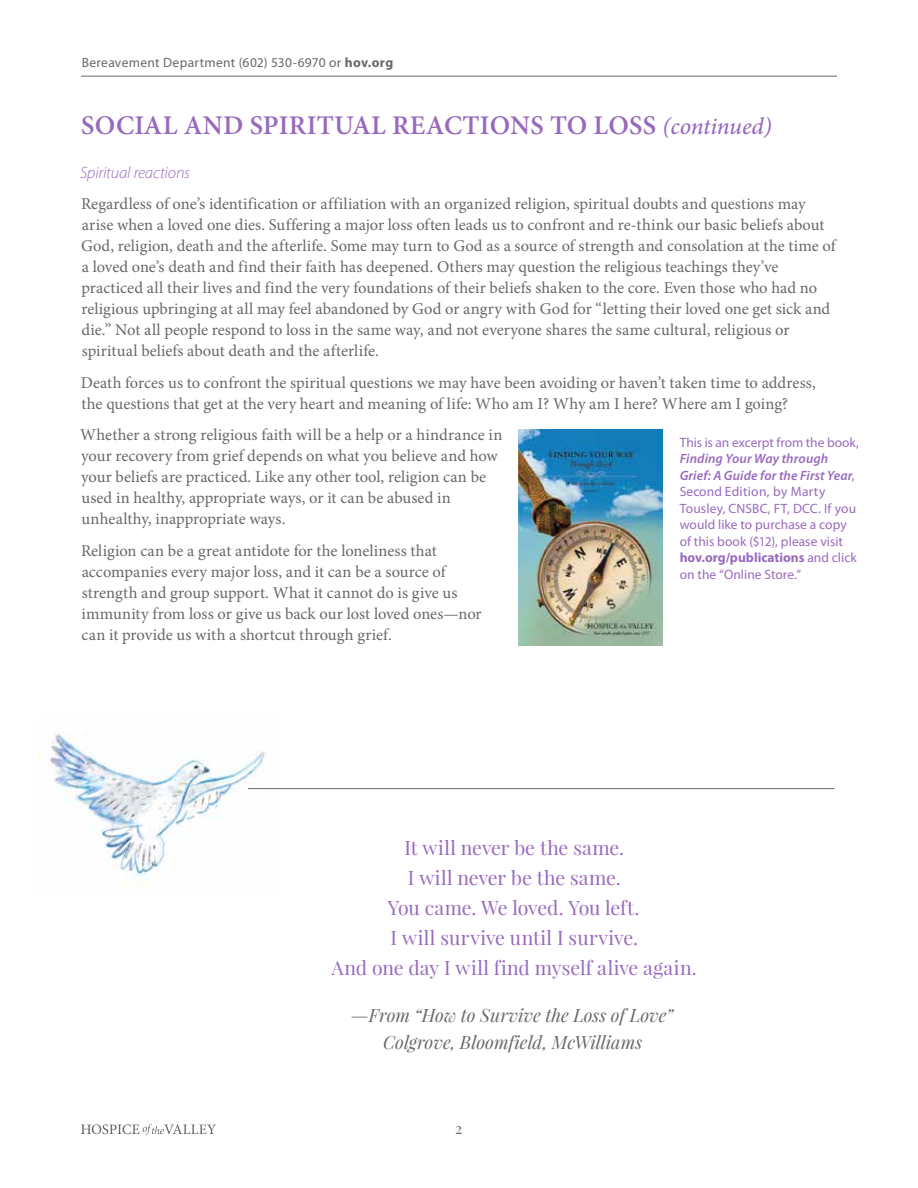
<style>
.page{position:relative;width:918px;height:1188px;background:#fff}
.page>*{position:absolute;margin:0;border:0;box-sizing:border-box;transform-origin:0 0}
.t1{font:600 27px "Minion Pro";letter-spacing:.01em;color:#986abd}
.t2{font:19.5px/30px "Playfair Display";color:#986abd;text-align:center}
.t3{font:italic 18px/27px "Playfair Display";color:#696867;text-align:center}
.t4{font:16.5px/21px "Minion Pro";color:#696867}
.t5{font:italic 300 16.5px "Myriad Pro";letter-spacing:-.01em;color:#986abd}
.t6{font:15px "Playfair Display";color:#696867}
.t7{font:13.5px/16.5px "Myriad Pro";letter-spacing:.005em;color:#986abd}
.t8{font:13.5px "Myriad Pro";letter-spacing:.025em;color:#696867}
.s1{font-weight:700}
.s2{font-weight:500;font-style:italic;font-size:24px}
.s3{font-weight:600;font-style:italic}
</style>
<div class="page">
<svg style="left:81px;top:1124px;width:135px;height:11px"></svg>
<hr style="left:81px;top:76px;width:756px;height:1px;background:#696867">
<img style="left:518px;top:430px;width:144px;height:216px">
<img style="left:37px;top:732px;width:243px;height:156px">
<hr style="left:248px;top:788px;width:586px;height:1px;background:#696867">
<p class="t8" style="left:82px;top:54px;width:313px">Bereavement Department (602) 530-6970 or <span class="s1">hov.org</span></p>
<h1 class="t1" style="left:81px;top:107px;width:692px">SOCIAL AND SPIRITUAL REACTIONS TO LOSS <span class="s2">(continued)</span></h1>
<p class="t5" style="left:80px;top:162px;width:111px">Spiritual reactions</p>
<p class="t4" style="left:81px;top:194px;width:756px">Regardless of one’s identification or affiliation with an organized religion, spiritual doubts and questions may arise when a loved one dies. Suffering a major loss often leads us to confront and re-think our basic beliefs about God, religion, death and the afterlife. Some may turn to God as a source of strength and consolation at the time of a loved one’s death and find their faith has deepened. Others may question the religious teachings they’ve practiced all their lives and find the very foundations of their beliefs shaken to the core. Even those who had no religious upbringing at all may feel abandoned by God or angry with God for “letting their loved one get sick and die.” Not all people respond to loss in the same way, and not everyone shares the same cultural, religious or spiritual beliefs about death and the afterlife.</p>
<p class="t4" style="left:81px;top:372px;width:736px">Death forces us to confront the spiritual questions we may have been avoiding or haven’t taken time to address, the questions that get at the very heart and meaning of life: Who am I? Why am I here? Where am I going?</p>
<p class="t4" style="left:80px;top:425px;width:424px">Whether a strong religious faith will be a help or a hindrance in your recovery from grief depends on what you believe and how your beliefs are practiced. Like any other tool, religion can be used in healthy, appropriate ways, or it can be abused in unhealthy, inappropriate ways.</p>
<p class="t4" style="left:81px;top:540px;width:402px">Religion can be a great antidote for the loneliness that accompanies every major loss, and it can be a source of strength and group support. What it cannot do is give us immunity from loss or give us back our lost loved ones—nor can it provide us with a shortcut through grief.</p>
<p class="t7" style="left:680px;top:434px;width:181px">This is an excerpt from the book,</p>
<p class="t7" style="left:680px;top:450px;width:179px"><span class="s3">Finding Your Way through<br>Grief: A Guide for the First Year</span>,<br>Second Edition, by Marty<br>Tousley, CNSBC, FT, DCC. If you would like to purchase a copy of this book ($12), please visit <span class="s1">hov.org/publications</span> and click on the “Online Store.”</p>
<p class="t2" style="left:331px;top:833px;width:367px">It will never be the same.<br>I will never be the same.<br>You came. We loved. You left.<br>I will survive until I survive.<br>And one day I will find myself alive again.</p>
<p class="t3" style="left:351px;top:1002px;width:324px">—From “How to Survive the Loss of Love”<br>Colgrove, Bloomfield, McWilliams</p>
<p class="t6" style="left:455px;top:1119px;width:9px">2</p>
</div>
